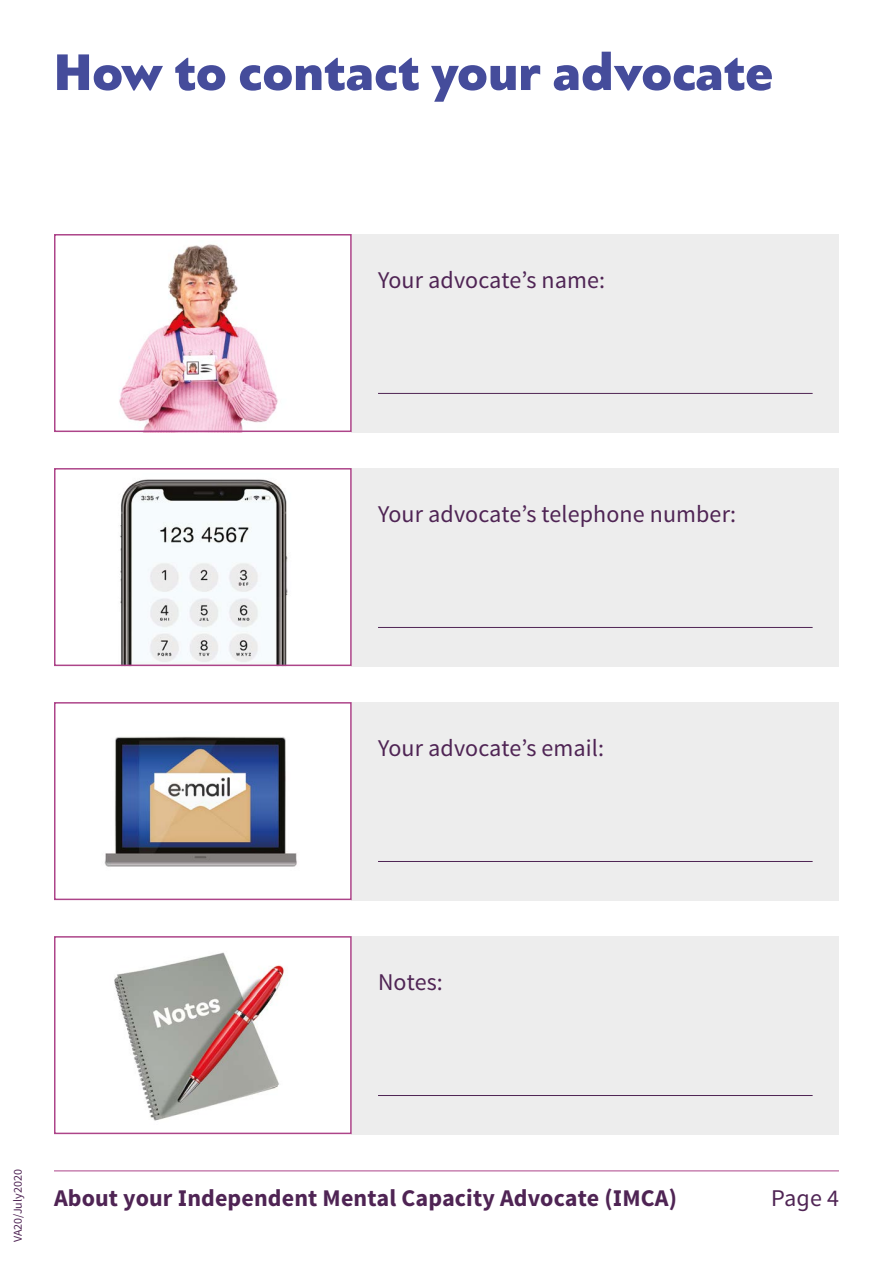
<style>
.page{position:relative;width:893px;height:1263px;background:#fff}
.page>*{position:absolute;margin:0;border:0;box-sizing:border-box;transform-origin:0 0}
.t1{font:900 54px "PF Bague Sans Pro";color:#454c9b}
.t2{font:24px "Source Sans Pro";letter-spacing:.005em;color:#4f2454}
.t3{font:700 24px "Source Sans Pro";letter-spacing:.005em;color:#4f2454}
.t4{font:12px "Source Sans Pro";letter-spacing:.005em;color:#4f2454}
</style>
<div class="page">
<hr style="left:54px;top:1170px;width:785px;height:1px;background:#ad4489">
<div style="left:352px;top:234px;width:487px;height:198px;background:#ededed"></div>
<hr style="left:378px;top:393px;width:435px;height:1px;background:#4f2454">
<div style="left:352px;top:468px;width:487px;height:198px;background:#ededed"></div>
<hr style="left:378px;top:627px;width:435px;height:1px;background:#4f2454">
<div style="left:352px;top:702px;width:487px;height:198px;background:#ededed"></div>
<hr style="left:378px;top:861px;width:435px;height:1px;background:#4f2454">
<div style="left:352px;top:936px;width:487px;height:198px;background:#ededed"></div>
<hr style="left:378px;top:1095px;width:435px;height:1px;background:#4f2454">
<img style="left:119px;top:244px;width:159px;height:185px">
<div style="left:54px;top:234px;width:298px;height:198px;border:2px solid #ad4489"></div>
<img style="left:120px;top:479px;width:168px;height:184px">
<div style="left:54px;top:468px;width:298px;height:198px;border:2px solid #ad4489"></div>
<img style="left:104px;top:736px;width:193px;height:131px">
<div style="left:54px;top:702px;width:298px;height:198px;border:2px solid #ad4489"></div>
<img style="left:114px;top:952px;width:172px;height:169px">
<div style="left:54px;top:936px;width:298px;height:198px;border:2px solid #ad4489"></div>
<h1 class="t1" style="left:54px;top:38px;width:721px">How to contact your advocate</h1>
<p class="t2" style="left:378px;top:265px;width:229px">Your advocate’s name:</p>
<p class="t2" style="left:378px;top:499px;width:360px">Your advocate’s telephone number:</p>
<p class="t2" style="left:378px;top:733px;width:228px">Your advocate’s email:</p>
<p class="t2" style="left:378px;top:967px;width:66px">Notes:</p>
<p class="t4" style="left:10px;top:1242px;width:75px;rotate:-90deg">VA20/July2020</p>
<p class="t3" style="left:54px;top:1183px;width:624px">About your Independent Mental Capacity Advocate (IMCA)</p>
<p class="t2" style="left:771px;top:1183px;width:69px">Page 4</p>
</div>
